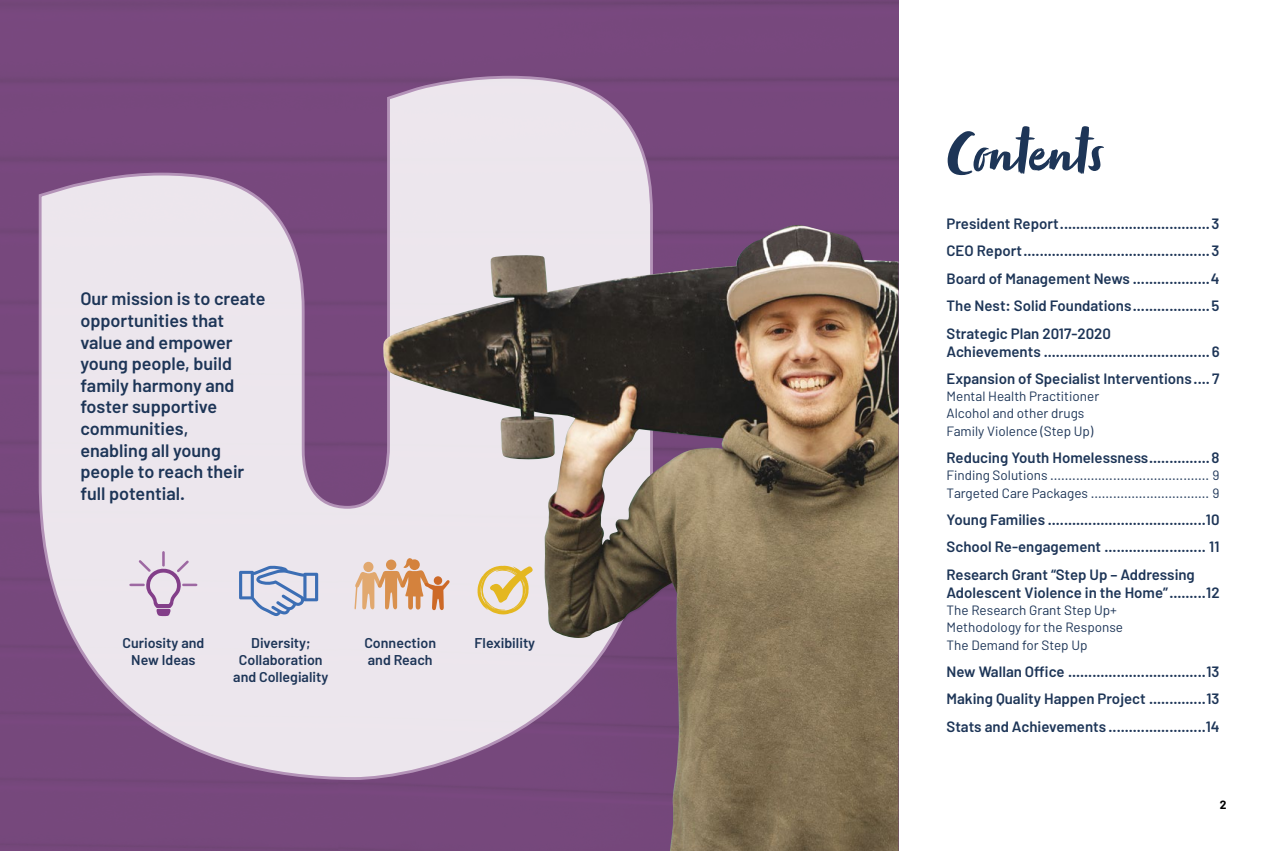
<style>
.page{position:relative;width:1276px;height:851px;background:#fff}
.page>*{position:absolute;margin:0;border:0;box-sizing:border-box;transform-origin:0 0}
.t1{font:66px "Zooja Pro";color:#1d3557}
.t2{font:600 18px/21.6px "Barlow";color:#1d3557}
.t3{font:600 15px/27.3px "Barlow";color:#1d3557;text-align:justify}
.t4{font:600 14.25px/17.1px "Barlow";color:#1d3557}
.t5{font:13.5px/17.2px "Barlow";color:#1d3557}
.t6{font:700 12px "Barlow";color:#000}
</style>
<div class="page">
<div style="left:0;top:0;width:898px;height:850px;background:#77487d"></div>
<svg style="left:37px;top:74px;width:617px;height:707px;background:#c6b2c8"></svg>
<img style="left:383px;top:225px;width:515px;height:625px">
<svg style="left:239px;top:565px;width:79px;height:51px;background:#b9c3dc"></svg>
<svg style="left:354px;top:557px;width:97px;height:53px;background:#e3bea6"></svg>
<svg style="left:129px;top:551px;width:68px;height:65px;background:#ddcede"></svg>
<svg style="left:477px;top:565px;width:53px;height:49px;background:#e9d9b7"></svg>
<p class="t2" style="left:80px;top:288px;width:187px">Our mission is to create opportunities that value and empower young people, build family harmony and foster supportive communities,<br>enabling all young people to reach their full potential.</p>
<p class="t4" style="left:364px;top:633px;width:73px">Connection and Reach</p>
<p class="t4" style="left:122px;top:633px;width:83px">Curiosity and</p>
<p class="t4" style="left:475px;top:633px;width:62px">Flexibility</p>
<p class="t4" style="left:131px;top:650px;width:66px">New Ideas</p>
<p class="t4" style="left:233px;top:633px;width:97px;text-align:center">Diversity;<br>Collaboration and Collegiality</p>
<h1 class="t1" style="left:946px;top:113px;width:156px">Contents</h1>
<p class="t3" style="left:946px;top:210px;width:274px">President Report.....................................3<br>CEO Report..............................................3<br>Board of Management News ...................4<br>The Nest: Solid Foundations...................5<br>Strategic Plan 2017-2020</p>
<p class="t3" style="left:946px;top:337px;width:274px">Achievements .........................................6<br>Expansion of Specialist Interventions.... 7</p>
<p class="t5" style="left:946px;top:387px;width:154px">Mental Health Practitioner<br>Alcohol and other drugs<br>Family Violence (Step Up)</p>
<p class="t3" style="left:946px;top:444px;width:274px">Reducing Youth Homelessness...............8</p>
<p class="t5" style="left:946px;top:466px;width:274px">Finding Solutions ........................................... 9<br>Targeted Care Packages ................................ 9</p>
<p class="t3" style="left:946px;top:505px;width:274px">Young Families .......................................10<br>School Re-engagement ......................... 11<br>Research Grant “Step Up – Addressing</p>
<p class="t3" style="left:946px;top:578px;width:274px">Adolescent Violence in the Home”.........12</p>
<p class="t5" style="left:946px;top:601px;width:178px">The Research Grant Step Up+<br>Methodology for the Response<br>The Demand for Step Up</p>
<p class="t3" style="left:946px;top:657px;width:274px">New Wallan Office ..................................13<br>Making Quality Happen Project ..............13<br>Stats and Achievements ........................14</p>
<p class="t6" style="left:1219px;top:797px;width:8px">2</p>
</div>
